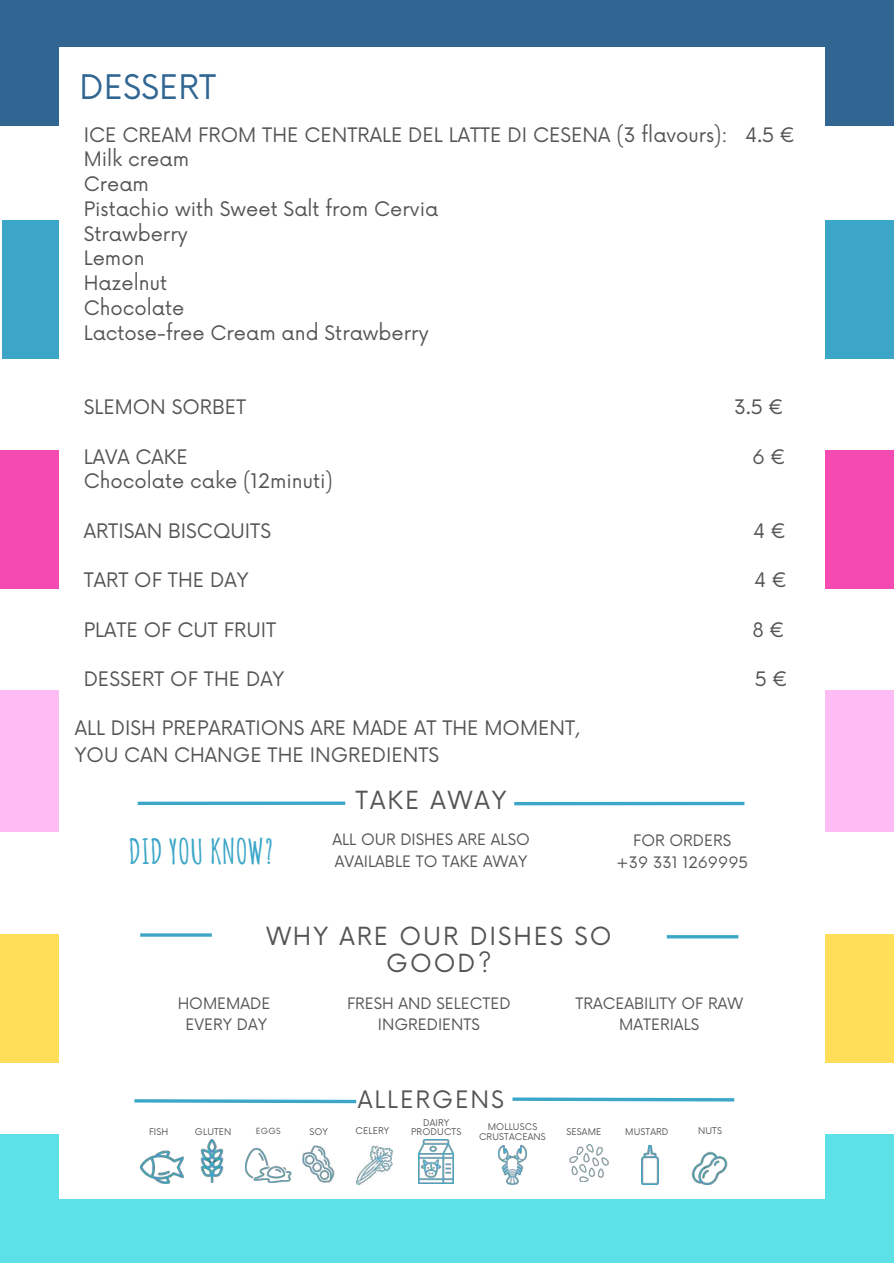
<style>
.page{position:relative;width:894px;height:1264px;background:#fff}
.page>*{position:absolute;margin:0;border:0;box-sizing:border-box;transform-origin:0 0}
.t1{font:700 33.75px "Amatic SC";color:#3ba6c8}
.t2{font:33px "Now";color:#316692}
.t3{font:24.3px/26.5px "Now";letter-spacing:.08em;color:#545454;text-align:center}
.t4{font:23.4px "Now";letter-spacing:.08em;color:#545454}
.t5{font:19.5px/24.8px "Now";color:#545454}
.t6{font:15.3px/21.5px "Now";color:#545454;text-align:center}
.t7{font:9px/9.8px "Now";letter-spacing:.015em;color:#545454;text-align:center}
.t8{font:8.25px "Now";color:#545454}
</style>
<div class="page">
<div style="left:0;top:0;width:893px;height:126px;background:#316692"></div>
<div style="left:2px;top:221px;width:891px;height:138px;background:#3ba6c8"></div>
<div style="left:0;top:450px;width:893px;height:138px;background:#f44ab2"></div>
<div style="left:0;top:690px;width:893px;height:142px;background:#fdbdf4"></div>
<div style="left:0;top:1134px;width:893px;height:129px;background:#5ce1e6"></div>
<div style="left:0;top:934px;width:893px;height:129px;background:#ffde59"></div>
<div style="left:59px;top:48px;width:766px;height:1150px;background:#fff"></div>
<img style="left:201px;top:1139px;width:22px;height:43px">
<img style="left:140px;top:1150px;width:43px;height:33px">
<img style="left:691px;top:1151px;width:36px;height:33px">
<img style="left:641px;top:1145px;width:17px;height:39px">
<img style="left:569px;top:1144px;width:39px;height:37px">
<img style="left:245px;top:1148px;width:47px;height:34px">
<img style="left:419px;top:1139px;width:34px;height:44px">
<img style="left:498px;top:1145px;width:28px;height:39px">
<img style="left:302px;top:1145px;width:33px;height:37px">
<img style="left:356px;top:1145px;width:36px;height:38px">
<svg style="left:512px;top:1097px;width:223px;height:5px"></svg>
<svg style="left:138px;top:801px;width:207px;height:4px"></svg>
<svg style="left:514px;top:801px;width:230px;height:4px"></svg>
<hr style="left:140px;top:933px;width:72px;height:3px;background:#3ba6c8">
<hr style="left:666px;top:935px;width:72px;height:3px;background:#3ba6c8">
<svg style="left:134px;top:1099px;width:223px;height:5px"></svg>
<h2 class="t2" style="left:80px;top:68px;width:138px">DESSERT</h2>
<p class="t5" style="left:84px;top:123px;width:713px">ICE CREAM FROM THE CENTRALE DEL LATTE DI CESENA (3 flavours): 4.5 €<br>Milk cream<br>Cream<br>Pistachio with Sweet Salt from Cervia<br>Strawberry<br>Lemon<br>Hazelnut<br>Chocolate<br>Lactose-free Cream and Strawberry</p>
<p class="t5" style="left:84px;top:395px;width:164px">SLEMON SORBET</p>
<p class="t5" style="left:734px;top:395px;width:51px">3.5 €</p>
<p class="t5" style="left:84px;top:445px;width:105px">LAVA CAKE</p>
<p class="t5" style="left:751px;top:445px;width:36px">6 €</p>
<p class="t5" style="left:84px;top:470px;width:250px">Chocolate cake (12minuti)</p>
<p class="t5" style="left:84px;top:519px;width:189px">ARTISAN BISCQUITS</p>
<p class="t5" style="left:752px;top:519px;width:35px">4 €</p>
<p class="t5" style="left:84px;top:569px;width:166px">TART OF THE DAY</p>
<p class="t5" style="left:753px;top:569px;width:35px">4 €</p>
<p class="t5" style="left:84px;top:618px;width:194px">PLATE OF CUT FRUIT</p>
<p class="t5" style="left:752px;top:618px;width:34px">8 €</p>
<p class="t5" style="left:84px;top:668px;width:202px">DESSERT OF THE DAY</p>
<p class="t5" style="left:754px;top:668px;width:35px">5 €</p>
<p class="t5" style="left:75px;top:715px;width:506px;line-height:27px">ALL DISH PREPARATIONS ARE MADE AT THE MOMENT,<br>YOU CAN CHANGE THE INGREDIENTS</p>
<h1 class="t1" style="left:129px;top:830px;width:146px">DID YOU KNOW?</h1>
<p class="t3" style="left:355px;top:788px;width:152px">TAKE AWAY</p>
<p class="t6" style="left:332px;top:829px;width:199px;text-align:left">ALL OUR DISHES ARE ALSO<br>AVAILABLE TO TAKE AWAY</p>
<p class="t6" style="left:616px;top:830px;width:133px">FOR ORDERS +39 331 1269995</p>
<p class="t3" style="left:266px;top:924px;width:347px">WHY ARE OUR DISHES SO<br>GOOD?</p>
<p class="t6" style="left:178px;top:993px;width:94px">HOMEMADE<br>EVERY DAY</p>
<p class="t6" style="left:347px;top:993px;width:165px">FRESH AND SELECTED<br>INGREDIENTS</p>
<p class="t6" style="left:575px;top:993px;width:169px">TRACEABILITY OF RAW<br>MATERIALS</p>
<p class="t7" style="left:149px;top:1127px;width:21px">FISH</p>
<p class="t7" style="left:195px;top:1127px;width:38px">GLUTEN</p>
<p class="t8" style="left:256px;top:1126px;width:26px">EGGS</p>
<p class="t4" style="left:358px;top:1086px;width:147px">ALLERGENS</p>
<p class="t7" style="left:423px;top:1117px;width:28px">DAIRY</p>
<p class="t7" style="left:355px;top:1126px;width:35px">CELERY</p>
<p class="t7" style="left:411px;top:1127px;width:52px">PRODUCTS</p>
<p class="t7" style="left:479px;top:1122px;width:68px">MOLLUSCS<br>CRUSTACEANS</p>
<p class="t7" style="left:309px;top:1126px;width:20px">SOY</p>
<p class="t7" style="left:566px;top:1127px;width:37px">SESAME</p>
<p class="t7" style="left:625px;top:1127px;width:45px">MUSTARD</p>
<p class="t7" style="left:698px;top:1126px;width:25px">NUTS</p>
</div>
